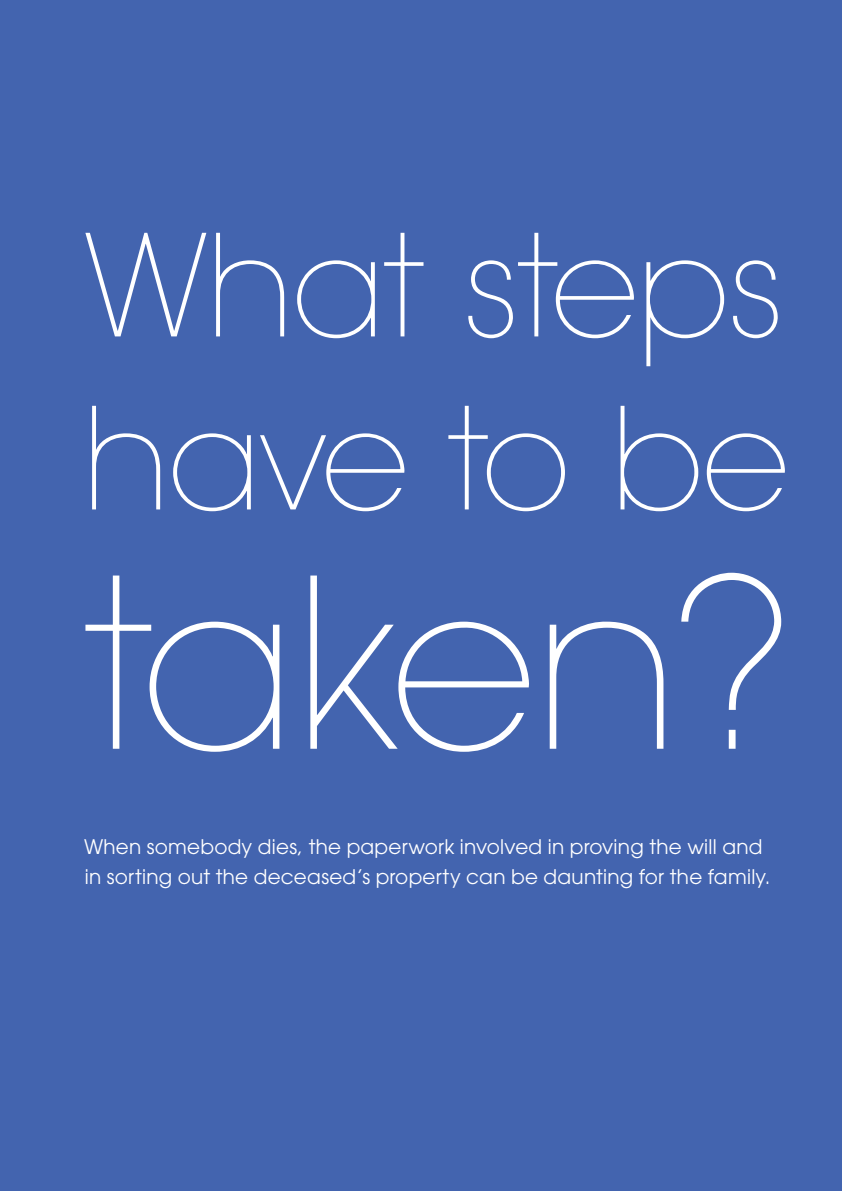
<style>
.page{position:relative;width:842px;height:1191px;background:#4364af}
.page>*{position:absolute;margin:0;border:0;box-sizing:border-box;transform-origin:0 0}
.Heading_1{font:200 234px "Avant Garde";letter-spacing:-.035em;color:#fff}
.Heading_1-2{font:200 140px "Avant Garde";letter-spacing:-.025em;color:#fff}
.pullout{font:20px/30px "ITC Avant Garde Pro";letter-spacing:.015em;color:#fff}
</style>
<div class="page">
<p class="Heading_1-2" style="left:84px;top:203px;width:704px">What steps</p>
<p class="Heading_1-2" style="left:81px;top:376px;width:709px">have to be</p>
<p class="Heading_1" style="left:84px;top:526px;width:715px">taken?</p>
<p class="pullout" style="left:84px;top:831px;width:688px">When somebody dies, the paperwork involved in proving the will and in sorting out the deceased’s property can be daunting for the family.</p>
</div>
